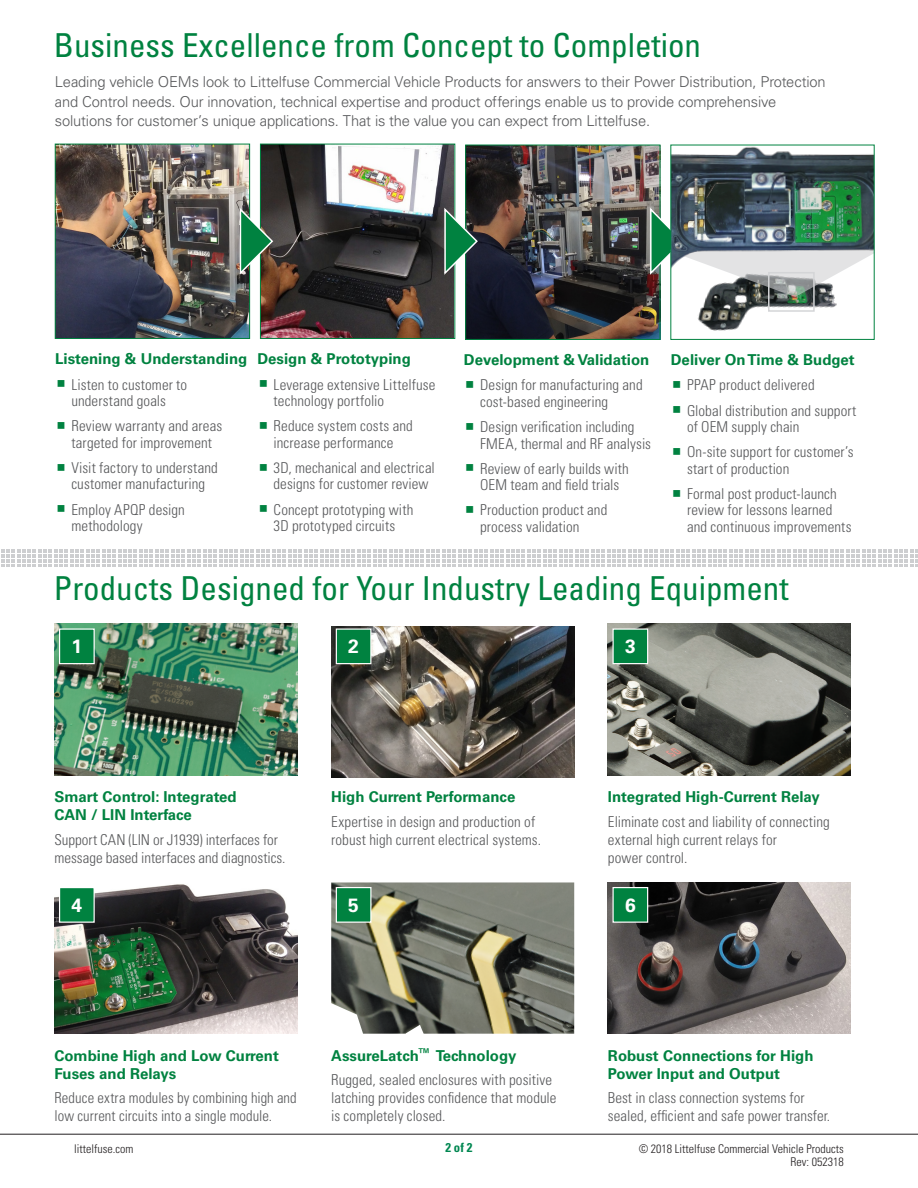
<style>
.page{position:relative;width:918px;height:1188px;background:#fff}
.page>*{position:absolute;margin:0;border:0;box-sizing:border-box;transform-origin:0 0}
.questions{font:condensed 33px "Univers LT Std";color:#008240}
.t1{font:700 19.2px "Univers LT Std";color:#fff}
.t2{font:300 condensed 15px/16.5px "Univers LT Std";letter-spacing:.005em;color:#57585a}
.t3{font:300 15px/19.5px "Univers LT Std";letter-spacing:-.01em;color:#57585a}
.t4{font:700 15px/18px "Univers LT Std";color:#008240}
.t5{font:700 condensed 12.75px "Univers LT Std";color:#008751}
.t6{font:300 condensed 12px/13.5px "Univers LT Std";color:#231f20;text-align:right}
</style>
<div class="page">
<img style="left:57px;top:146px;width:191px;height:191px">
<div style="left:55px;top:144px;width:195px;height:195px;border:1px solid #008240"></div>
<img style="left:262px;top:146px;width:191px;height:191px">
<div style="left:260px;top:144px;width:195px;height:195px;border:1px solid #008240"></div>
<img style="left:467px;top:147px;width:191px;height:191px">
<div style="left:465px;top:145px;width:195px;height:195px;border:1px solid #008240"></div>
<svg style="left:238px;top:206px;width:36px;height:69px"></svg>
<svg style="left:443px;top:206px;width:36px;height:69px"></svg>
<img style="left:697px;top:298px;width:140px;height:33px">
<svg style="left:649px;top:206px;width:194px;height:92px"></svg>
<img style="left:672px;top:147px;width:201px;height:123px">
<div style="left:670px;top:145px;width:205px;height:195px;border:1px solid #008240"></div>
<div style="left:768px;top:272px;width:47px;height:40px;border:2px solid #d4d5d7"></div>
<img style="left:608px;top:882px;width:243px;height:152px">
<img style="left:54px;top:884px;width:243px;height:150px">
<img style="left:331px;top:626px;width:243px;height:151px">
<img style="left:54px;top:624px;width:243px;height:151px">
<img style="left:608px;top:624px;width:243px;height:151px">
<img style="left:331px;top:882px;width:243px;height:152px">
<div style="left:60px;top:629px;width:34px;height:35px;background:#008240"></div>
<div style="left:59px;top:628px;width:36px;height:36px;border:1px solid #fff"></div>
<div style="left:336px;top:629px;width:35px;height:35px;background:#008240"></div>
<div style="left:336px;top:628px;width:35px;height:36px;border:1px solid #fff"></div>
<div style="left:613px;top:629px;width:35px;height:35px;background:#008240"></div>
<div style="left:612px;top:628px;width:36px;height:36px;border:1px solid #fff"></div>
<div style="left:613px;top:888px;width:35px;height:34px;background:#008240"></div>
<div style="left:612px;top:887px;width:36px;height:36px;border:1px solid #fff"></div>
<div style="left:60px;top:888px;width:34px;height:34px;background:#008240"></div>
<div style="left:59px;top:887px;width:36px;height:36px;border:1px solid #fff"></div>
<div style="left:336px;top:888px;width:35px;height:34px;background:#008240"></div>
<div style="left:336px;top:887px;width:35px;height:36px;border:1px solid #fff"></div>
<svg style="left:1px;top:549px;width:917px;height:18px"></svg>
<hr style="left:0;top:1134px;width:918px;height:1px;background:#231f20">
<p class="questions" style="left:54px;top:24px;width:649px">Business Excellence from Concept to Completion</p>
<p class="t3" style="left:55px;top:72px;width:772px">Leading vehicle OEMs look to Littelfuse Commercial Vehicle Products for answers to their Power Distribution, Protection and Control needs. Our innovation, technical expertise and product offerings enable us to provide comprehensive solutions for customer’s unique applications. That is the value you can expect from Littelfuse.</p>
<p class="t4" style="left:55px;top:350px;width:194px">Listening &amp; Understanding</p>
<p class="t2" style="left:71px;top:376px;width:117px">Listen to customer to understand goals</p>
<p class="t2" style="left:71px;top:418px;width:152px">Review warranty and areas targeted for improvement</p>
<p class="t2" style="left:71px;top:459px;width:148px">Visit factory to understand customer manufacturing</p>
<p class="t2" style="left:71px;top:501px;width:115px">Employ APQP design methodology</p>
<p class="t4" style="left:257px;top:350px;width:155px">Design &amp; Prototyping</p>
<p class="t2" style="left:274px;top:376px;width:163px">Leverage extensive Littelfuse technology portfolio</p>
<p class="t2" style="left:274px;top:418px;width:141px">Reduce system costs and increase performance</p>
<p class="t2" style="left:274px;top:459px;width:163px">3D, mechanical and electrical designs for customer review</p>
<p class="t2" style="left:274px;top:501px;width:141px">Concept prototyping with<br>3D prototyped circuits</p>
<p class="t4" style="left:464px;top:351px;width:187px">Development &amp; Validation</p>
<p class="t2" style="left:480px;top:377px;width:164px">Design for manufacturing and cost-based engineering</p>
<p class="t2" style="left:480px;top:419px;width:172px">Design verification including<br>FMEA, thermal and RF analysis</p>
<p class="t2" style="left:480px;top:460px;width:150px">Review of early builds with<br>OEM team and field trials</p>
<p class="t2" style="left:480px;top:502px;width:129px">Production product and process validation</p>
<p class="t4" style="left:671px;top:351px;width:185px">Deliver On Time &amp; Budget</p>
<p class="t2" style="left:687px;top:377px;width:129px">PPAP product delivered</p>
<p class="t2" style="left:687px;top:402px;width:171px">Global distribution and support of OEM supply chain</p>
<p class="t2" style="left:687px;top:444px;width:168px">On-site support for customer’s start of production</p>
<p class="t2" style="left:687px;top:485px;width:166px">Formal post product-launch review for lessons learned and continuous improvements</p>
<p class="questions" style="left:54px;top:567px;width:736px">Products Designed for Your Industry Leading Equipment</p>
<p class="t1" style="left:72px;top:635px;width:12px">1</p>
<p class="t1" style="left:348px;top:635px;width:12px">2</p>
<p class="t1" style="left:625px;top:635px;width:12px">3</p>
<p class="t4" style="left:54px;top:788px;width:184px">Smart Control: Integrated<br>CAN / LIN Interface</p>
<p class="t2" style="left:54px;top:830px;width:233px;line-height:18px">Support CAN (LIN or J1939) interfaces for message based interfaces and diagnostics.</p>
<p class="t4" style="left:331px;top:788px;width:186px">High Current Performance</p>
<p class="t2" style="left:331px;top:812px;width:211px;line-height:18px">Expertise in design and production of robust high current electrical systems.</p>
<p class="t4" style="left:608px;top:788px;width:213px">Integrated High-Current Relay</p>
<p class="t2" style="left:608px;top:812px;width:223px;line-height:18px">Eliminate cost and liability of connecting external high current relays for<br>power control.</p>
<p class="t1" style="left:72px;top:894px;width:12px">4</p>
<p class="t1" style="left:348px;top:894px;width:12px">5</p>
<p class="t1" style="left:625px;top:894px;width:12px">6</p>
<p class="t4" style="left:54px;top:1046px;width:226px">Combine High and Low Current<br>Fuses and Relays</p>
<p class="t2" style="left:54px;top:1089px;width:244px;line-height:18px">Reduce extra modules by combining high and low current circuits into a single module.</p>
<p class="t4" style="left:331px;top:1046px;width:187px">AssureLatch<sup>™</sup> Technology</p>
<p class="t2" style="left:331px;top:1071px;width:227px;line-height:18px">Rugged, sealed enclosures with positive latching provides confidence that module is completely closed.</p>
<p class="t6" style="left:74px;top:1142px;width:61px">littelfuse.com</p>
<p class="t5" style="left:445px;top:1139px;width:29px">2 of 2</p>
<p class="t4" style="left:608px;top:1046px;width:207px">Robust Connections for High<br>Power Input and Output</p>
<p class="t2" style="left:608px;top:1089px;width:224px;line-height:18px">Best in class connection systems for sealed, efficient and safe power transfer.</p>
<p class="t6" style="left:639px;top:1142px;width:207px">© 2018 Littelfuse Commercial Vehicle Products<br>Rev: 052318</p>
</div>
